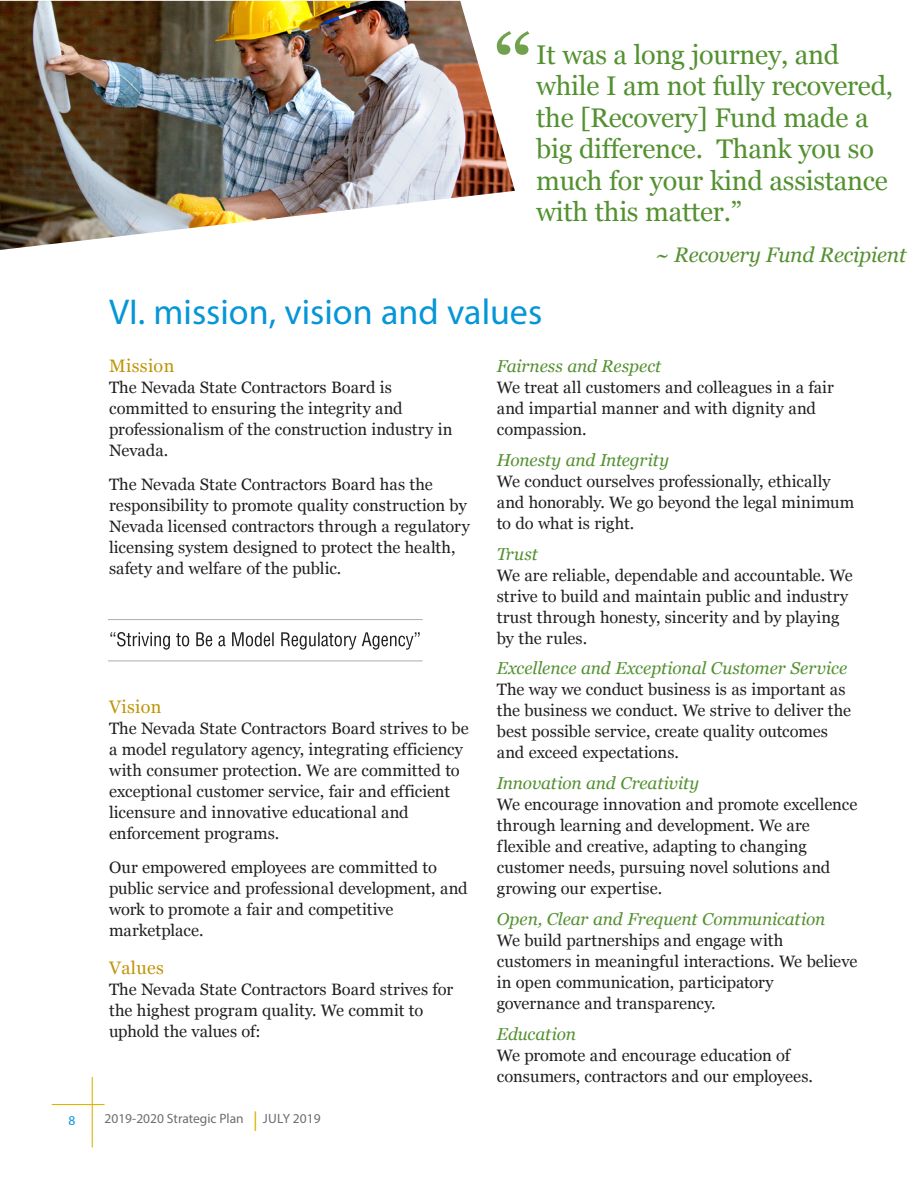
<style>
.page{position:relative;width:918px;height:1188px;background:#fff}
.page>*{position:absolute;margin:0;border:0;box-sizing:border-box;transform-origin:0 0}
.main_header{font:36px "Myriad Pro";color:#0696d7}
.quote{font:27px/31.5px "Georgia";letter-spacing:-.01em;color:#539130}
.credit{font:italic 21px "Georgia";letter-spacing:-.01em;color:#539130}
.subhead_1{font:18px "Georgia";letter-spacing:.02em;color:#c09407}
.subhead_2{font:italic 17.25px "Georgia";letter-spacing:-.005em;color:#539130}
.body_text{font:16.5px/21px "Georgia";color:#231f20}
.t1{font:13.5px "Myriad Pro";color:#6c6d70}
.t2{font:13.5px "Myriad Pro";color:#0696d7}
.s1{font-size:19.5px;color:#deb308}
</style>
<div class="page">
<hr style="left:52px;top:1104px;width:53px;height:1px;background:#deb308">
<hr style="left:92px;top:1077px;width:1px;height:71px;background:#deb308">
<hr style="left:108px;top:619px;width:315px;height:1px;background:#aeafb3">
<hr style="left:108px;top:660px;width:315px;height:1px;background:#aeafb3">
<svg style="left:110px;top:632px;width:310px;height:18px"></svg>
<img style="left:0;top:1px;width:515px;height:249px">
<svg style="left:497px;top:31px;width:32px;height:24px"></svg>
<p class="quote" style="left:536px;top:39px;width:359px">It was a long journey, and while I am not fully recovered, the [Recovery] Fund made a big difference. Thank you so much for your kind assistance with this matter.”</p>
<p class="credit" style="left:656px;top:241px;width:252px">~ Recovery Fund Recipient</p>
<p class="main_header" style="left:109px;top:290px;width:435px">VI. mission, vision and values</p>
<p class="subhead_1" style="left:109px;top:355px;width:67px">Mission</p>
<p class="body_text" style="left:109px;top:377px;width:345px">The Nevada State Contractors Board is committed to ensuring the integrity and professionalism of the construction industry in Nevada.</p>
<p class="body_text" style="left:109px;top:474px;width:362px">The Nevada State Contractors Board has the responsibility to promote quality construction by Nevada licensed contractors through a regulatory licensing system designed to protect the health, safety and welfare of the public.</p>
<p class="subhead_1" style="left:109px;top:696px;width:54px">Vision</p>
<p class="body_text" style="left:109px;top:718px;width:361px">The Nevada State Contractors Board strives to be a model regulatory agency, integrating efficiency with consumer protection. We are committed to exceptional customer service, fair and efficient licensure and innovative educational and enforcement programs.</p>
<p class="body_text" style="left:109px;top:857px;width:360px">Our empowered employees are committed to public service and professional development, and work to promote a fair and competitive marketplace.</p>
<p class="subhead_1" style="left:109px;top:956px;width:56px">Values</p>
<p class="body_text" style="left:109px;top:979px;width:346px">The Nevada State Contractors Board strives for the highest program quality. We commit to uphold the values of:</p>
<p class="t2" style="left:69px;top:1112px;width:8px">8</p>
<p class="t1" style="left:105px;top:1110px;width:218px">2019-2020 Strategic Plan <span class="s1">|</span> JULY 2019</p>
<p class="subhead_2" style="left:497px;top:355px;width:166px">Fairness and Respect</p>
<p class="body_text" style="left:497px;top:377px;width:339px">We treat all customers and colleagues in a fair and impartial manner and with dignity and compassion.</p>
<p class="subhead_2" style="left:497px;top:449px;width:174px">Honesty and Integrity</p>
<p class="body_text" style="left:497px;top:471px;width:359px">We conduct ourselves professionally, ethically and honorably. We go beyond the legal minimum to do what is right.</p>
<p class="subhead_2" style="left:497px;top:543px;width:42px">Trust</p>
<p class="body_text" style="left:497px;top:565px;width:357px">We are reliable, dependable and accountable. We strive to build and maintain public and industry trust through honesty, sincerity and by playing by the rules.</p>
<p class="subhead_2" style="left:497px;top:658px;width:352px">Excellence and Exceptional Customer Service</p>
<p class="body_text" style="left:497px;top:680px;width:356px">The way we conduct business is as important as the business we conduct. We strive to deliver the best possible service, create quality outcomes and exceed expectations.</p>
<p class="subhead_2" style="left:497px;top:773px;width:204px">Innovation and Creativity</p>
<p class="body_text" style="left:497px;top:795px;width:362px">We encourage innovation and promote excellence through learning and development. We are flexible and creative, adapting to changing customer needs, pursuing novel solutions and growing our expertise.</p>
<p class="subhead_2" style="left:497px;top:909px;width:330px">Open, Clear and Frequent Communication</p>
<p class="body_text" style="left:497px;top:931px;width:362px">We build partnerships and engage with customers in meaningful interactions. We believe in open communication, participatory governance and transparency.</p>
<p class="subhead_2" style="left:497px;top:1024px;width:81px">Education</p>
<p class="body_text" style="left:497px;top:1046px;width:318px">We promote and encourage education of consumers, contractors and our employees.</p>
</div>
